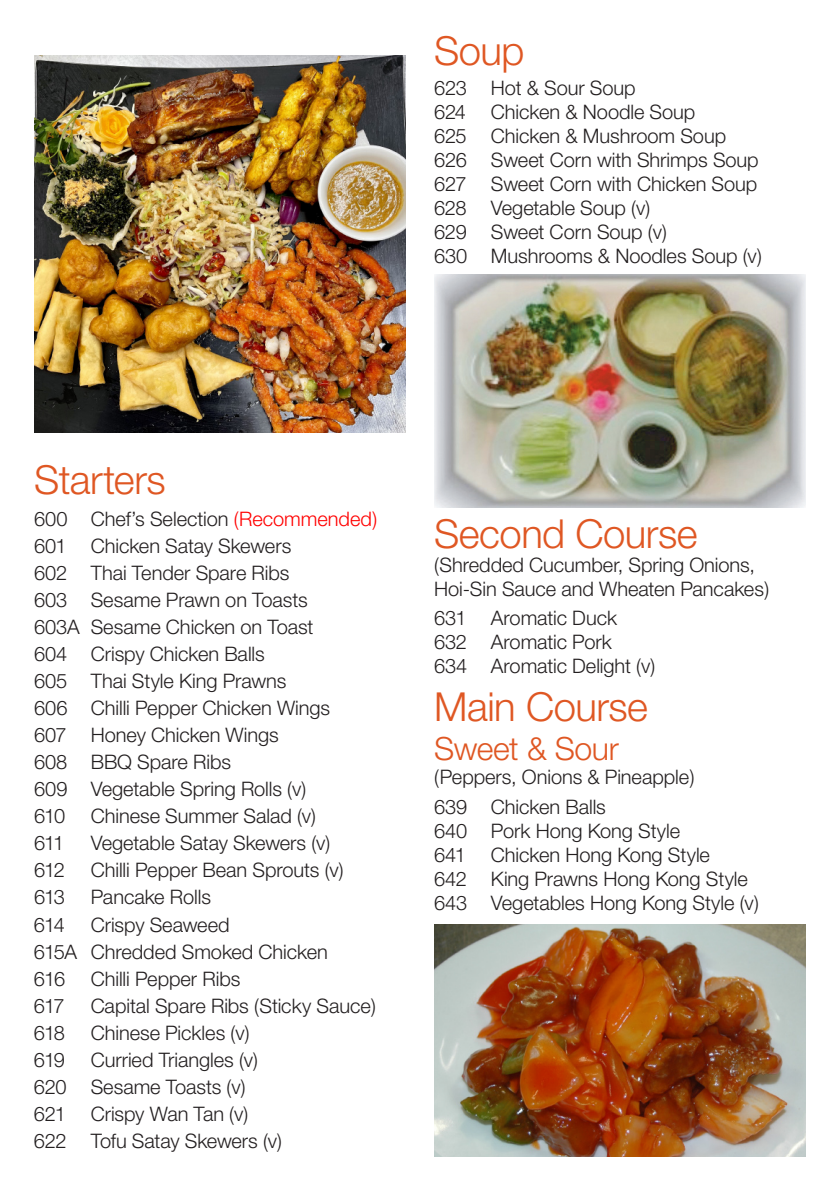
<style>
.page{position:relative;width:840px;height:1191px;background:#fff}
.page>*{position:absolute;margin:0;border:0;box-sizing:border-box;transform-origin:0 0}
.t1{font:300 40px "Helvetica Neue";letter-spacing:-.015em;color:#df5723}
.t2{font:300 32px "Helvetica Neue";letter-spacing:-.015em;color:#df5723}
.t3{font:300 20px/27px "Helvetica Neue";letter-spacing:-.005em;color:#231f20}
.s1{color:#f00}
</style>
<div class="page">
<img style="left:34px;top:56px;width:371px;height:376px">
<img style="left:434px;top:924px;width:371px;height:233px">
<img style="left:434px;top:275px;width:371px;height:232px">
<h1 class="t1" style="left:434px;top:27px;width:92px">Soup</h1>
<p class="t3" style="left:434px;top:76px;width:329px;line-height:24px">623 Hot &amp; Sour Soup<br>624 Chicken &amp; Noodle Soup<br>625 Chicken &amp; Mushroom Soup<br>626 Sweet Corn with Shrimps Soup<br>627 Sweet Corn with Chicken Soup<br>628 Vegetable Soup (v)<br>629 Sweet Corn Soup (v)<br>630 Mushrooms &amp; Noodles Soup (v)</p>
<h1 class="t1" style="left:34px;top:455px;width:133px">Starters</h1>
<p class="t3" style="left:34px;top:505px;width:344px">600 Chef’s Selection <span class="s1">(Recommended)<br></span>601 Chicken Satay Skewers<br>602 Thai Tender Spare Ribs<br>603 Sesame Prawn on Toasts<br>603A Sesame Chicken on Toast<br>604 Crispy Chicken Balls<br>605 Thai Style King Prawns<br>606 Chilli Pepper Chicken Wings<br>607 Honey Chicken Wings<br>608 BBQ Spare Ribs<br>609 Vegetable Spring Rolls (v)<br>610</p>
<p class="t3" style="left:91px;top:802px;width:227px">Chinese Summer Salad (v)</p>
<p class="t3" style="left:34px;top:829px;width:32px">611</p>
<p class="t3" style="left:91px;top:829px;width:241px">Vegetable Satay Skewers (v)</p>
<p class="t3" style="left:34px;top:856px;width:32px">612</p>
<p class="t3" style="left:91px;top:856px;width:254px">Chilli Pepper Bean Sprouts (v)</p>
<p class="t3" style="left:34px;top:883px;width:33px">613</p>
<p class="t3" style="left:91px;top:883px;width:122px">Pancake Rolls</p>
<p class="t3" style="left:34px;top:910px;width:32px">614</p>
<p class="t3" style="left:34px;top:910px;width:295px;text-indent:57px">Crispy Seaweed<br>615A Chredded Smoked Chicken<br>616</p>
<p class="t3" style="left:91px;top:964px;width:151px">Chilli Pepper Ribs</p>
<p class="t3" style="left:34px;top:991px;width:32px">617</p>
<p class="t3" style="left:91px;top:991px;width:287px">Capital Spare Ribs (Sticky Sauce)</p>
<p class="t3" style="left:34px;top:1018px;width:33px">618</p>
<p class="t3" style="left:91px;top:1018px;width:160px">Chinese Pickles (v)</p>
<p class="t3" style="left:34px;top:1045px;width:33px">619</p>
<p class="t3" style="left:34px;top:1045px;width:249px;text-indent:57px">Curried Triangles (v)<br>620 Sesame Toasts (v)<br>621 Crispy Wan Tan (v)<br>622 Tofu Satay Skewers (v)</p>
<h1 class="t1" style="left:434px;top:509px;width:265px">Second Course</h1>
<p class="t3" style="left:434px;top:552px;width:336px;line-height:24px">(Shredded Cucumber, Spring Onions,<br>Hoi-Sin Sauce and Wheaten Pancakes)</p>
<p class="t3" style="left:434px;top:606px;width:222px;line-height:24px">631 Aromatic Duck<br>632 Aromatic Pork<br>634 Aromatic Delight (v)</p>
<h1 class="t1" style="left:434px;top:683px;width:215px">Main Course</h1>
<h2 class="t2" style="left:434px;top:729px;width:186px">Sweet &amp; Sour</h2>
<p class="t3" style="left:434px;top:761px;width:262px;line-height:29.6px">(Peppers, Onions &amp; Pineapple)<br>639 Chicken Balls</p>
<p class="t3" style="left:434px;top:818px;width:247px;line-height:24px">640 Pork Hong Kong Style<br>641</p>
<p class="t3" style="left:434px;top:842px;width:326px;line-height:24px;text-align:center">Chicken Hong Kong Style<br>642 King Prawns Hong Kong Style<br>643 Vegetables Hong Kong Style (v)</p>
</div>
